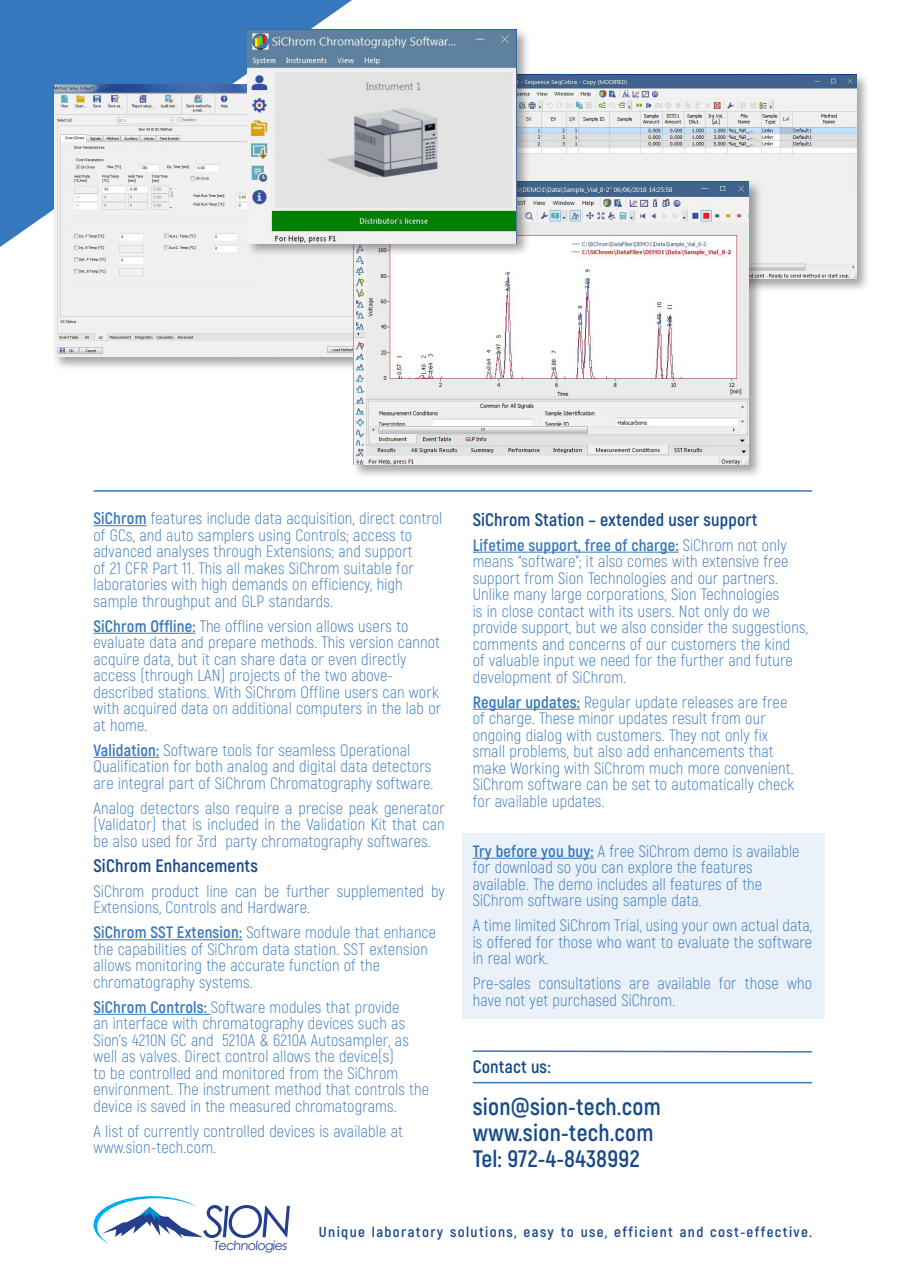
<style>
.page{position:relative;width:910px;height:1280px;background:#fff}
.page>*{position:absolute;margin:0;border:0;box-sizing:border-box;transform-origin:0 0}
.t1{font:700 23.85px "Akrobat";letter-spacing:.01em;color:#174a8a}
.t2{font:700 18px "Akrobat";letter-spacing:.01em;color:#174a8a}
.t3{font:300 16.5px/16.5px "Akrobat";letter-spacing:.01em;color:#3678bd}
.t4{font:700 14.4px "Akrobat";letter-spacing:.09em;color:#174a8a;scale:1.04 1}
.t5{font:12.6px "Century Gothic";color:#253f8e}
.s1{font-weight:700}
</style>
<div class="page">
<div style="left:462px;top:833px;width:363px;height:185px;background:#ebf1f8"></div>
<hr style="left:473px;top:1082px;width:339px;height:1px;background:#3678bd">
<svg style="left:472px;top:1050px;width:341px;height:3px"></svg>
<hr style="left:94px;top:525px;width:53px;height:1px;background:#3678bd">
<hr style="left:94px;top:633px;width:102px;height:1px;background:#3678bd">
<hr style="left:94px;top:757px;width:65px;height:1px;background:#3678bd">
<hr style="left:94px;top:939px;width:148px;height:1px;background:#3678bd">
<hr style="left:94px;top:1014px;width:117px;height:1px;background:#3678bd">
<hr style="left:473px;top:552px;width:206px;height:1px;background:#3678bd">
<hr style="left:473px;top:709px;width:107px;height:1px;background:#3678bd">
<hr style="left:473px;top:858px;width:121px;height:1px;background:#3678bd">
<hr style="left:94px;top:490px;width:718px;height:2px;background:#3678bd">
<svg style="left:94px;top:1196px;width:196px;height:48px"></svg>
<div style="left:0;top:0;width:352px;height:247px;background:#3678bd"></div>
<div style="left:52px;top:82px;width:363px;height:288px;background:#231f20;opacity:.41"></div>
<img style="left:54px;top:84px;width:298px;height:272px">
<div style="left:472px;top:73px;width:398px;height:220px;background:#231f20;opacity:.41"></div>
<img style="left:530px;top:75px;width:326px;height:204px">
<div style="left:352px;top:180px;width:411px;height:299px;background:#231f20;opacity:.41"></div>
<img style="left:354px;top:182px;width:395px;height:283px">
<div style="left:245px;top:28px;width:285px;height:229px;background:#231f20;opacity:.41"></div>
<img style="left:247px;top:30px;width:269px;height:213px">
<p class="t3" style="left:94px;top:510px;width:350px"><span class="s1">SiChrom</span> features include data acquisition, direct control of GCs, and auto samplers using Controls; access to advanced analyses through Extensions; and support<br>of 21 CFR Part 11. This all makes SiChrom suitable for laboratories with high demands on efficiency, high sample throughput and GLP standards.</p>
<p class="t3" style="left:94px;top:617px;width:348px"><span class="s1">SiChrom Offline:</span> The offline version allows users to evaluate data and prepare methods. This version cannot acquire data, but it can share data or even directly</p>
<p class="t3" style="left:94px;top:683px;width:347px">described stations. With SiChrom Offline users can work</p>
<p class="t3" style="left:94px;top:659px;width:349px;line-height:33px">access (through LAN) projects of the two above-<br>with acquired data on additional computers in the lab or</p>
<p class="t3" style="left:94px;top:716px;width:55px">at home.</p>
<p class="t3" style="left:94px;top:741px;width:341px"><span class="s1">Validation:</span> Software tools for seamless Operational<br>Qualification for both analog and digital data detectors are integral part of SiChrom Chromatography software.</p>
<p class="t3" style="left:94px;top:800px;width:353px">Analog detectors also require a precise peak generator</p>
<p class="t3" style="left:94px;top:816px;width:353px">(Validator) that is included in the Validation Kit that can</p>
<p class="t3" style="left:225px;top:833px;width:207px">party chromatography softwares.</p>
<p class="t3" style="left:94px;top:833px;width:125px">be also used for 3rd</p>
<p class="t2" style="left:94px;top:854px;width:166px">SiChrom Enhancements</p>
<p class="t3" style="left:94px;top:883px;width:353px">SiChrom product line can be further supplemented by<br>Extensions, Controls and Hardware.</p>
<p class="t3" style="left:94px;top:924px;width:344px"><span class="s1">SiChrom SST Extension:</span> Software module that enhance the capabilities of SiChrom data station. SST extension allows monitoring the accurate function of the chromatography systems.</p>
<p class="t3" style="left:94px;top:999px;width:307px"><span class="s1">SiChrom Controls:</span> Software modules that provide</p>
<p class="t3" style="left:94px;top:1015px;width:313px">an interface with chromatography devices such as</p>
<p class="t3" style="left:222px;top:1032px;width:188px">5210A &amp; 6210A Autosampler, as</p>
<p class="t3" style="left:94px;top:1032px;width:337px">Sions’ 4210N GC and<br>well as valves. Direct control allows the device (s(<br>to be controlled and monitored from the SiChrom environment. The instrument method that controls the device is saved in the measured chromatograms.</p>
<p class="t3" style="left:94px;top:1123px;width:311px">A list of currently controlled devices is available at www.sion-tech.com.</p>
<p class="t2" style="left:473px;top:508px;width:286px">SiChrom Station – extended user support</p>
<p class="t3" style="left:473px;top:536px;width:337px"><span class="s1">Lifetime support, free of charge:</span> SiChrom not only means “software”; it also comes with extensive free support from Sion Technologies and our partners.<br>Unlike many large corporations, Sion Technologies<br>inis close contact with its users. Not only do we provide support, but we also consider the suggestions, comments and concerns of our customers the kind<br>of valuable input we need for the further and future development of SiChrom.</p>
<p class="t3" style="left:473px;top:693px;width:323px"><span class="s1">Regular updates:</span> Regular update releases are free of charge. These minor updates result from our ongoing dialog with customers. They not only fix small problems, but also add enhancements that make Working with SiChrom much more convenient.<br>SiChrom software can be set to automatically check for available updates.</p>
<p class="t3" style="left:473px;top:842px;width:328px"><span class="s1">Try before you buy</span> A<span class="s1">:</span> free SiChrom demo is available for download so you can explore the features available. The demo includes all features of the SiChrom software using sample data.</p>
<p class="t3" style="left:473px;top:917px;width:341px;text-align:justify">A time limited SiChrom Trial, using your own actual data, is offered for those who want to evaluate the software in real work.</p>
<p class="t3" style="left:787px;top:975px;width:27px">who</p>
<p class="t3" style="left:719px;top:975px;width:19px">for</p>
<p class="t3" style="left:473px;top:975px;width:204px">Pre-sales<br>have not yet purchased SiChrom.</p>
<p class="t3" style="left:539px;top:975px;width:84px">consultations</p>
<p class="t3" style="left:658px;top:975px;width:55px">available</p>
<p class="t3" style="left:745px;top:975px;width:36px">those</p>
<p class="t3" style="left:629px;top:975px;width:22px">are</p>
<p class="t2" style="left:473px;top:1056px;width:79px">Contact us:</p>
<p class="t1" style="left:473px;top:1091px;width:189px">sion@sion-tech.com</p>
<p class="t1" style="left:473px;top:1117px;width:182px">www.sion-tech.com</p>
<p class="t1" style="left:473px;top:1143px;width:168px">Tel: 972-4-8438992</p>
<p class="t5" style="left:213px;top:1236px;width:77px">Technologies</p>
<p class="t4" style="left:319px;top:1222px;width:46px">Unique</p>
<p class="t4" style="left:450px;top:1222px;width:66px">solutions,</p>
<p class="t4" style="left:372px;top:1222px;width:70px">laboratory</p>
<p class="t4" style="left:561px;top:1222px;width:14px">to</p>
<p class="t4" style="left:524px;top:1222px;width:31px">easy</p>
<p class="t4" style="left:614px;top:1222px;width:58px">efficient</p>
<p class="t4" style="left:680px;top:1222px;width:24px">and</p>
<p class="t4" style="left:581px;top:1222px;width:27px">use,</p>
<p class="t4" style="left:710px;top:1222px;width:99px">cost-effective.</p>
</div>
